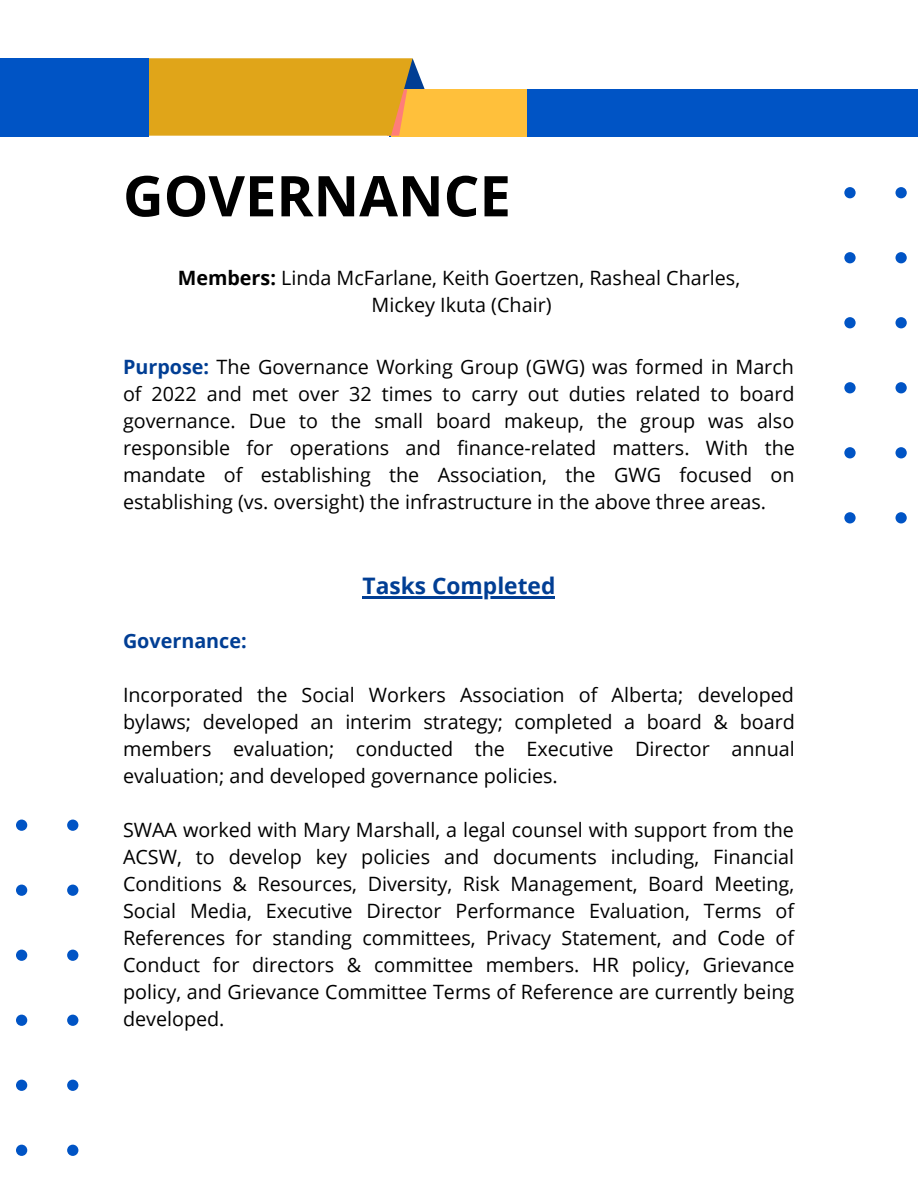
<style>
.page{position:relative;width:918px;height:1188px;background:#fff}
.page>*{position:absolute;margin:0;border:0;box-sizing:border-box;transform-origin:0 0}
.t1{font:700 56.25px "Open Sans";color:#000}
.t2{font:700 22.8px "Open Sans";color:#013e94}
.t3{font:19.8px/27px "Open Sans";color:#000;text-align:justify}
.t4{font:700 19.8px "Open Sans";color:#013e94}
.s1{font-weight:700}
.s2{font-weight:700;color:#013e94}
</style>
<div class="page">
<div style="left:389px;top:89px;width:529px;height:48px;background:#0054c5"></div>
<div style="left:391px;top:90px;width:135px;height:47px;background:#ffc03b"></div>
<svg style="left:149px;top:58px;width:276px;height:78px;background:#dfa521"></svg>
<div style="left:0;top:58px;width:149px;height:79px;background:#0054c5"></div>
<hr style="left:363px;top:597px;width:192px;height:2px;background:#013e94">
<svg style="left:16px;top:820px;width:62px;height:336px"></svg>
<svg style="left:844px;top:187px;width:63px;height:336px"></svg>
<p class="t1" style="left:123px;top:156px;width:389px">GOVERNANCE</p>
<p class="t3" style="left:178px;top:264px;width:564px"><span class="s1">Members:</span> Linda McFarlane, Keith Goertzen, Rasheal Charles,</p>
<p class="t3" style="left:372px;top:291px;width:182px">Mickey Ikuta (Chair)</p>
<p class="t3" style="left:123px;top:353px;width:673px"><span class="s2">Purpose:</span> The Governance Working Group (GWG) was formed in March of 2022 and met over 32 times to carry out duties related to board governance. Due to the small board makeup, the group was also responsible for operations and finance-related matters. With the mandate of establishing the Association, the GWG focused on establishing (vs. oversight) the infrastructure in the above three areas.</p>
<p class="t2" style="left:363px;top:570px;width:194px">Tasks Completed</p>
<p class="t4" style="left:123px;top:627px;width:125px">Governance:</p>
<p class="t3" style="left:123px;top:681px;width:673px">Incorporated the Social Workers Association of Alberta; developed bylaws; developed an interim strategy; completed a board &amp; board members evaluation; conducted the Executive Director annual evaluation; and developed governance policies.</p>
<p class="t3" style="left:123px;top:816px;width:673px">SWAA worked with Mary Marshall, a legal counsel with support from the ACSW, to develop key policies and documents including, Financial Conditions &amp; Resources, Diversity, Risk Management, Board Meeting, Social Media, Executive Director Performance Evaluation, Terms of References for standing committees, Privacy Statement, and Code of Conduct for directors &amp; committee members. HR policy, Grievance policy, and Grievance Committee Terms of Reference are currently being developed.</p>
</div>
